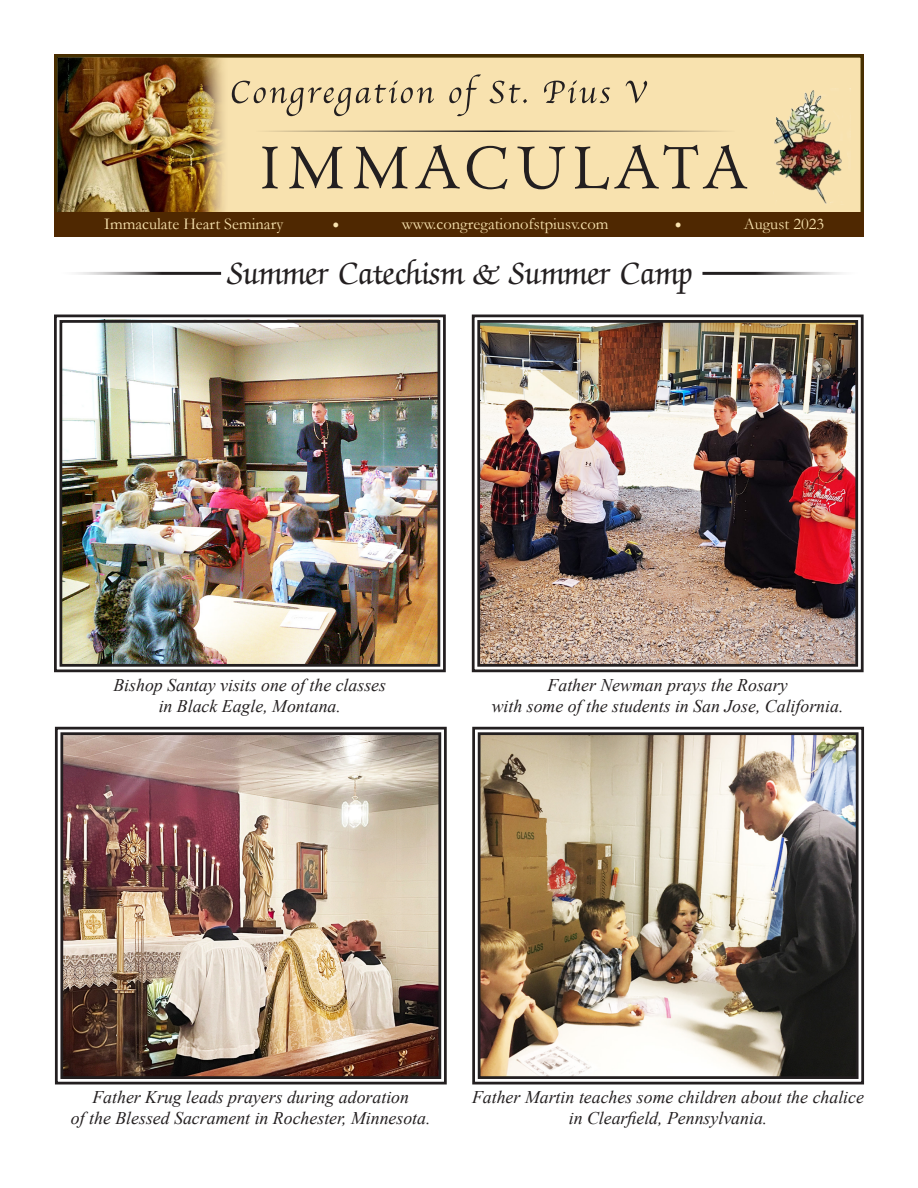
<style>
.page{position:relative;width:918px;height:1188px;background:#fff}
.page>*{position:absolute;margin:0;border:0;box-sizing:border-box;transform-origin:0 0}
.t1{font:300 57px "Cleric Light S Si";letter-spacing:.1em;color:#231f20}
.t2{font:700 30px "Zabriskie Script";color:#231f20}
.t3{font:italic 17.85px/21.3px "Times New Roman";color:#231f20;text-align:center}
.t4{font:16.5px "Garamond";color:#f9e4b0}
.t5{font:16.5px "Wingdings";color:#f9e4b0}
</style>
<div class="page">
<img style="left:472px;top:726px;width:393px;height:359px">
<div style="left:478px;top:732px;width:381px;height:347px;border:3px solid #231f20"></div>
<img style="left:471px;top:314px;width:393px;height:359px">
<div style="left:477px;top:320px;width:381px;height:347px;border:3px solid #231f20"></div>
<img style="left:54px;top:726px;width:393px;height:359px">
<div style="left:60px;top:732px;width:381px;height:347px;border:3px solid #231f20"></div>
<img style="left:54px;top:314px;width:392px;height:359px">
<div style="left:60px;top:320px;width:380px;height:347px;border:3px solid #231f20"></div>
<div style="left:56px;top:56px;width:806px;height:167px;background:#f8e2af"></div>
<div style="left:55px;top:55px;width:809px;height:169px;border:3px solid #463101"></div>
<img style="left:58px;top:58px;width:172px;height:154px">
<svg style="left:232px;top:74px;width:415px;height:42px"></svg>
<div style="left:55px;top:212px;width:809px;height:24px;background:#4f2801"></div>
<hr style="left:256px;top:131px;width:479px;height:1px;background:#231f20">
<img style="left:774px;top:88px;width:77px;height:116px">
<hr style="left:54px;top:272px;width:167px;height:3px;background:#231f20">
<hr style="left:702px;top:272px;width:162px;height:3px;background:#231f20">
<p class="t1" style="left:259px;top:133px;width:489px">IMMACULATA</p>
<p class="t4" style="left:104px;top:213px;width:181px">Immaculate Heart Seminary</p>
<p class="t5" style="left:332px;top:216px;width:9px">•</p>
<p class="t4" style="left:402px;top:213px;width:208px">www.congregationofstpiusv.com</p>
<p class="t5" style="left:675px;top:216px;width:9px">•</p>
<p class="t4" style="left:744px;top:213px;width:82px">August 2023</p>
<p class="t2" style="left:227px;top:257px;width:467px">Summer Catechism &amp; Summer Camp</p>
<p class="t3" style="left:113px;top:674px;width:274px">Bishop Santay visits one of the classes</p>
<p class="t3" style="left:159px;top:695px;width:184px">in Black Eagle, Montana.</p>
<p class="t3" style="left:548px;top:674px;width:242px">Father Newman prays the Rosary</p>
<p class="t3" style="left:492px;top:695px;width:353px">with some of the students in San Jose, California.</p>
<p class="t3" style="left:92px;top:1086px;width:318px">Father Krug leads prayers during adoration</p>
<p class="t3" style="left:71px;top:1107px;width:361px">of the Blessed Sacrament in Rochester, Minnesota.</p>
<p class="t3" style="left:472px;top:1086px;width:394px">Father Martin teaches some children about the chalice in Clearfield, Pennsylvania.</p>
</div>
